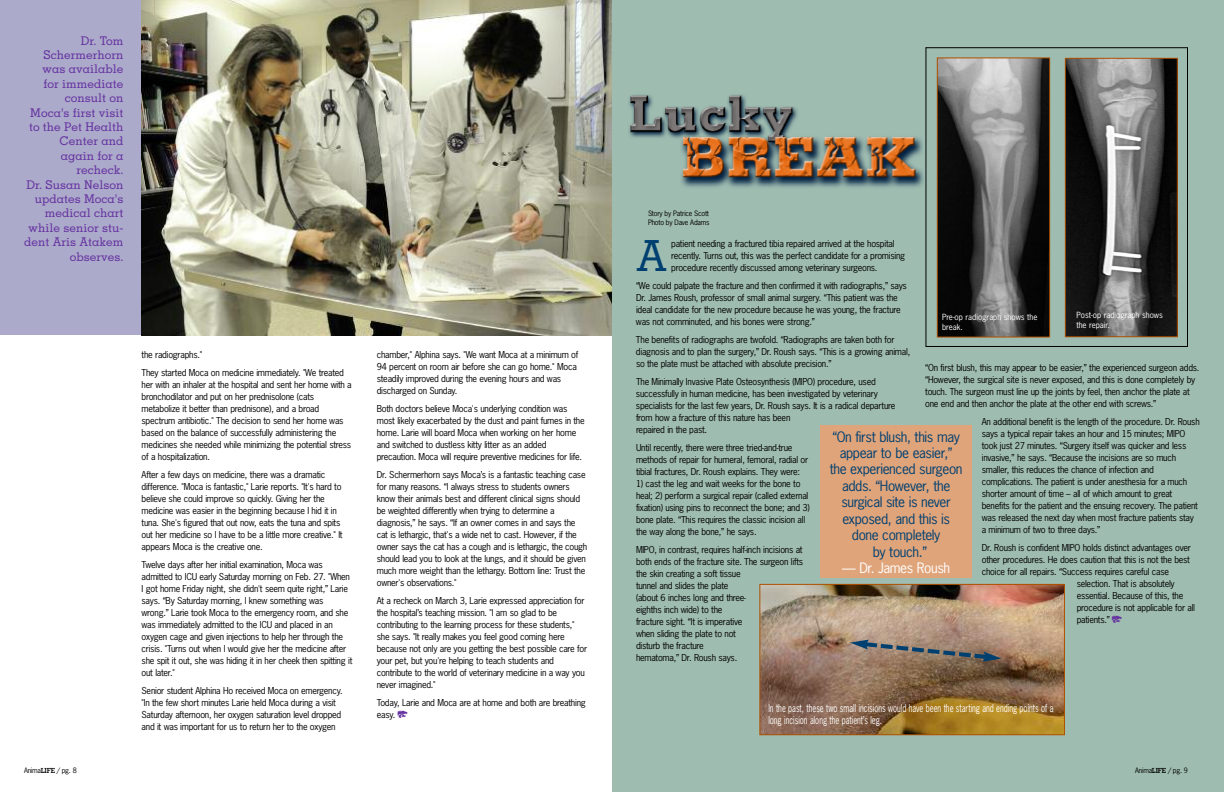
<style>
.page{position:relative;width:1224px;height:792px;background:#fff}
.page>*{position:absolute;margin:0;border:0;box-sizing:border-box;transform-origin:0 0}
.t1{font:500 42.9px "Memphis LT Std";color:#004071}
.t2{font:13.5px/16.4px "News Gothic Std";letter-spacing:-.03em;color:#004071;text-align:center}
.t3{font:13.5px "News Gothic Std";letter-spacing:-.03em;color:#fff}
.t4{font:500 12px/14.4px "Memphis LT Std";color:#6634a1;text-align:right}
.t5{font:10.2px/12.3px "News Gothic Std";color:#fff;scale:.74 1}
.t6{font:9px/12px "News Gothic Std";letter-spacing:-.03em;color:#000}
.t7{font:8px/9.6px "News Gothic Std";color:#fff}
.t8{font:7px/9px "News Gothic Std";letter-spacing:-.03em;color:#000}
.s1{font-family:"Memphis LT Std";font-weight:700}
.s2{font-family:"Willie";color:#6634a1}
</style>
<div class="page">
<div style="left:0;top:0;width:611px;height:335px;background:#acaaca"></div>
<div style="left:612px;top:0;width:612px;height:792px;background:#9fbcb1"></div>
<div style="left:820px;top:426px;width:152px;height:152px;background:#e0a47a"></div>
<img style="left:762px;top:586px;width:301px;height:147px">
<div style="left:760px;top:584px;width:305px;height:151px;border:1px solid #ae5000"></div>
<svg style="left:850px;top:640px;width:152px;height:22px;background:#85776d"></svg>
<div style="left:925px;top:47px;width:263px;height:300px;border:1px solid #000"></div>
<img style="left:1067px;top:60px;width:109px;height:275px">
<div style="left:1065px;top:58px;width:113px;height:279px;border:1px solid #ae5000"></div>
<img style="left:939px;top:60px;width:109px;height:275px">
<div style="left:937px;top:58px;width:113px;height:279px;border:1px solid #ae5000"></div>
<img style="left:142px;top:0;width:470px;height:335px">
<h3 class="t4" style="left:24px;top:34px;width:101px">Dr. Tom<br>Schermerhorn was available for immediate consult on<br>Moca's first visit to the Pet Health<br>Center and again for a recheck.<br>Dr. Susan Nelson updates Moca's medical chart while senior stu&shy;dent Aris Atakem observes.</h3>
<p class="t8" style="left:24px;top:767px;width:54px">Anima<span class="s1">LIFE</span> / pg. 8</p>
<p class="t6" style="left:142px;top:346px;width:204px;line-height:18px">the radiographs."<br>They started Moca on medicine immediately. "We treated</p>
<p class="t6" style="left:142px;top:379px;width:212px">her with an inhaler at the hospital and sent her home with a bronchodilator and put on her prednisolone (cats metabolize it better than prednisone), and a broad spectrum antibiotic." The decision to send her home was based on the balance of successfully administering the medicines she needed while minimizing the potential stress of a hospitalization.</p>
<p class="t6" style="left:142px;top:469px;width:203px">After a few days on medicine, there was a dramatic difference. "Moca is fantastic," Larie reports. "It's hard to believe she could improve so quickly. Giving her the medicine was easier in the beginning because I hid it in tuna. She's figured that out now, eats the tuna and spits out her medicine so I have to be a little more creative." It appears Moca is the creative one.</p>
<p class="t6" style="left:142px;top:559px;width:212px">Twelve days after her initial examination, Moca was admitted to ICU early Saturday morning on Feb. 27. "When I got home Friday night, she didn't seem quite right,” Larie says. “By Saturday morning, I knew something was wrong.” Larie took Moca to the emergency room, and she was immediately admitted to the ICU and placed in an oxygen cage and given injections to help her through the crisis. "Turns out when I would give her the medicine after she spit it out, she was hiding it in her cheek then spitting it out later."</p>
<p class="t6" style="left:142px;top:685px;width:203px">Senior student Alphina Ho received Moca on emergency. "In the few short minutes Larie held Moca during a visit Saturday afternoon, her oxygen saturation level dropped and it was important for us to return her to the oxygen</p>
<p class="t6" style="left:377px;top:349px;width:203px">chamber," Alphina says. "We want Moca at a minimum of 94 percent on room air before she can go home." Moca steadily improved during the evening hours and was discharged on Sunday.</p>
<p class="t6" style="left:377px;top:403px;width:209px">Both doctors believe Moca's underlying condition was most likely exacerbated by the dust and paint fumes in the home. Larie will board Moca when working on her home and switched to dustless kitty litter as an added precaution. Moca will require preventive medicines for life.</p>
<p class="t6" style="left:377px;top:469px;width:212px">Dr. Schermerhorn says Moca’s is a fantastic teaching case for many reasons. “I always stress to students owners know their animals best and different clinical signs should be weighted differently when trying to determine a diagnosis,” he says. “If an owner comes in and says the cat is lethargic, that's a wide net to cast. However, if the owner says the cat has a cough and is lethargic, the cough should lead you to look at the lungs, and it should be given much more weight than the lethargy. Bottom line: Trust the owner's observations."</p>
<p class="t6" style="left:377px;top:595px;width:212px">At a recheck on March 3, Larie expressed appreciation for the hospital’s teaching mission. "I am so glad to be contributing to the learning process for these students," she says. "It really makes you feel good coming here because not only are you getting the best possible care for your pet, but you're helping to teach students and contribute to the world of veterinary medicine in a way you never imagined."</p>
<p class="t6" style="left:377px;top:697px;width:211px">Today, Larie and Moca are at home and both are breathing easy. <span class="s2">W</span></p>
<p class="t8" style="left:648px;top:209px;width:63px">Story by Patrice Scott<br>Photo by Dave Adams</p>
<h1 class="t1" style="left:636px;top:240px;width:32px">A</h1>
<p class="t6" style="left:671px;top:238px;width:235px">patient needing a fractured tibia repaired arrived at the hospital recently. Turns out, this was the perfect candidate for a promising procedure recently discussed among veterinary surgeons.</p>
<p class="t6" style="left:636px;top:280px;width:272px">“We could palpate the fracture and then confirmed it with radiographs,” says Dr. James Roush, professor of small animal surgery. “This patient was the ideal candidate for the new procedure because he was young, the fracture was not comminuted, and his bones were strong.”</p>
<p class="t6" style="left:636px;top:334px;width:276px">The benefits of radiographs are twofold. “Radiographs are taken both for diagnosis and to plan the surgery,” Dr. Roush says. “This is a growing animal, so the plate must be attached with absolute precision.”</p>
<p class="t6" style="left:636px;top:376px;width:261px">The Minimally Invasive Plate Osteosynthesis (MIPO) procedure, used successfully in human medicine, has been investigated by veterinary specialists for the last few years, Dr. Roush says. It is a radical departure from how a fracture of this nature has been<br>repaired in the past.</p>
<p class="t6" style="left:636px;top:442px;width:174px">Until recently, there were three tried-and-true methods of repair for humeral, femoral, radial or tibial fractures, Dr. Roush explains. They were:</p>
<p class="t6" style="left:636px;top:478px;width:175px">1) cast the leg and wait weeks for the bone to heal; 2) perform a surgical repair (called external fixation) using pins to reconnect the bone; and 3) bone plate. “This requires the classic incision all the way along the bone,” he says.</p>
<p class="t6" style="left:636px;top:544px;width:169px">MIPO, in contrast, requires half-inch incisions at both ends of the fracture site. The surgeon lifts the skin creating a soft tissue<br>tunnel and slides the plate<br>(about 6 inches long and three-<br>eighths inch wide) to the<br>fracture sight. “It is imperative<br>when sliding the plate to not<br>disturb the fracture<br>hematoma,” Dr. Roush says.</p>
<p class="t7" style="left:1076px;top:311px;width:88px">Post-op radiograph shows the repair.</p>
<p class="t7" style="left:942px;top:313px;width:97px">Pre-op radiograph shows the break.</p>
<p class="t6" style="left:925px;top:362px;width:276px">“On first blush, this may appear to be easier,” the experienced surgeon adds. “However, the surgical site is never exposed, and this is done completely by touch. The surgeon must line up the joints by feel, then anchor the plate at one end and then anchor the plate at the other end with screws.”</p>
<p class="t6" style="left:982px;top:416px;width:220px">An additional benefit is the length of the procedure. Dr. Roush says a typical repair takes an hour and 15 minutes; MIPO took just 27 minutes. “Surgery itself was quicker and less invasive,” he says. “Because the incisions are so much smaller, this reduces the chance of infection and complications. The patient is under anesthesia for a much shorter amount of time – all of which amount to great benefits for the patient and the ensuing recovery. The patient was released the next day when most fracture patients stay a minimum of two to three days.”</p>
<p class="t6" style="left:982px;top:542px;width:211px">Dr. Roush is confident MIPO holds distinct advantages over</p>
<p class="t6" style="left:982px;top:554px;width:210px">other procedures. He does caution that this is not the best</p>
<p class="t6" style="left:982px;top:566px;width:189px">choice for all repairs. “Success requires careful case</p>
<p class="t6" style="left:1077px;top:578px;width:100px">selection. That is absolutely</p>
<p class="t6" style="left:1077px;top:590px;width:108px">essential. Because of this, the</p>
<p class="t6" style="left:1077px;top:602px;width:120px">procedure is not applicable for all</p>
<p class="t6" style="left:1077px;top:614px;width:47px">patients.” <span class="s2">W</span></p>
<h2 class="t2" style="left:830px;top:429px;width:134px">“On first blush, this may appear to be easier,” the experienced surgeon adds. “However, the surgical site is never exposed, and this is done completely<br>by touch.”</h2>
<h2 class="t3" style="left:842px;top:560px;width:109px">— Dr. James Roush</h2>
<p class="t5" style="left:768px;top:702px;width:387px">In the past, these two small incisions would have been the starting and ending points of a long incision along the patient’s leg.</p>
<p class="t8" style="left:1135px;top:767px;width:54px">Anima<span class="s1">LIFE</span> / pg. 9</p>
</div>
